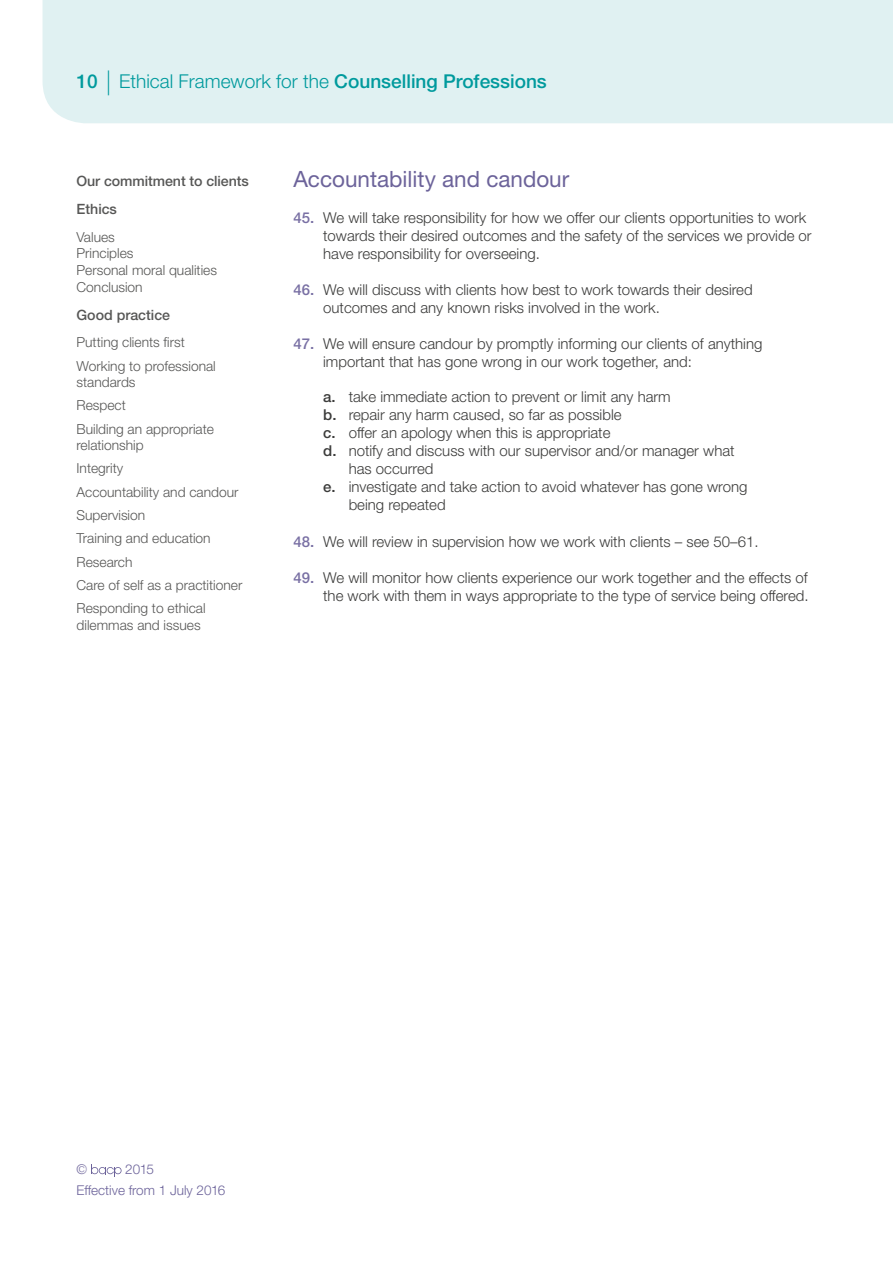
<style>
.page{position:relative;width:893px;height:1263px;background:#fff}
.page>*{position:absolute;margin:0;border:0;box-sizing:border-box;transform-origin:0 0}
.t1{font:22.5px "Helvetica Neue LT Std";color:#6c639a}
.t2{font:500 19.05px "Helvetica Neue LT Std";color:#009a9d}
.t3{font:300 15px/18px "Helvetica Neue LT Std";color:#3c3c3b}
.t4{font:500 14.25px/28px "Helvetica Neue LT Std";letter-spacing:-.005em;color:#575756}
.t5{font:300 13.8px/23.2px "Helvetica Neue LT Std";color:#575756}
.t6{font:300 13.5px/20.4px "Helvetica Neue LT Std";color:#6c639a}
.s1{font-weight:300;font-size:24.75px}
.s2{font-weight:300}
.s3{font-weight:500;color:#7970a4}
.s4{font-weight:500}
</style>
<div class="page">
<svg style="left:91px;top:1164px;width:31px;height:13px"></svg>
<div style="left:43px;top:0;width:850px;height:123px;background:#e0f1f2"></div>
<p class="t2" style="left:77px;top:70px;width:472px">10 <span class="s1">|</span> <span class="s2">Ethical Framework for the</span> Counselling Professions</p>
<p class="t4" style="left:77px;top:167px;width:174px">Our commitment to clients<br>Ethics</p>
<p class="t5" style="left:77px;top:228px;width:142px;line-height:16.5px">Values<br>Principles<br>Personal moral qualities<br>Conclusion</p>
<p class="t4" style="left:77px;top:300px;width:95px">Good practice</p>
<p class="t5" style="left:77px;top:330px;width:141px">Putting clients first<br>Working to professional</p>
<p class="t5" style="left:77px;top:370px;width:139px">standards<br>Respect<br>Building an appropriate</p>
<p class="t5" style="left:77px;top:433px;width:167px">relationship<br>Integrity<br>Accountability and candour<br>Supervision<br>Training and education<br>Research<br>Care of self as a practitioner<br>Responding to ethical</p>
<p class="t5" style="left:77px;top:613px;width:126px">dilemmas and issues</p>
<h1 class="t1" style="left:293px;top:165px;width:277px">Accountability and candour</h1>
<p class="t3" style="left:323px;top:208px;width:490px;text-indent:-30px"><span class="s3">45.</span> We will take responsibility for how we offer our clients opportunities to work towards their desired outcomes and the safety of the services we provide or have responsibility for overseeing.</p>
<p class="t3" style="left:323px;top:280px;width:431px;text-indent:-30px"><span class="s3">46.</span> We will discuss with clients how best to work towards their desired outcomes and any known risks involved in the work.</p>
<p class="t3" style="left:323px;top:334px;width:441px;text-indent:-30px"><span class="s3">47.</span> We will ensure candour by promptly informing our clients of anything important that has gone wrong in our work together, and:</p>
<p class="t3" style="left:323px;top:387px;width:349px"><span class="s4">a.</span> take immediate action to prevent or limit any harm</p>
<p class="t3" style="left:323px;top:405px;width:300px"><span class="s4">b.</span> repair any harm caused, so far as possible</p>
<p class="t3" style="left:323px;top:423px;width:289px"><span class="s4">c.</span> offer an apology when this is appropriate</p>
<p class="t3" style="left:323px;top:441px;width:413px"><span class="s4">d.</span> notify and discuss with our supervisor and/or manager what</p>
<p class="t3" style="left:349px;top:459px;width:86px">has occurred</p>
<p class="t3" style="left:323px;top:477px;width:426px"><span class="s4">e.</span> investigate and take action to avoid whatever has gone wrong</p>
<p class="t3" style="left:349px;top:495px;width:98px">being repeated</p>
<p class="t3" style="left:293px;top:532px;width:467px"><span class="s3">48.</span> We will review in supervision how we work with clients – see 50–61.</p>
<p class="t3" style="left:293px;top:568px;width:517px;text-align:right"><span class="s3">49.</span> We will monitor how clients experience our work together and the effects of the work with them in ways appropriate to the type of service being offered.</p>
<p class="t6" style="left:77px;top:1159px;width:12px">©</p>
<p class="t6" style="left:77px;top:1159px;width:150px;text-indent:49px">2015<br>Effective from 1 July 2016</p>
</div>
